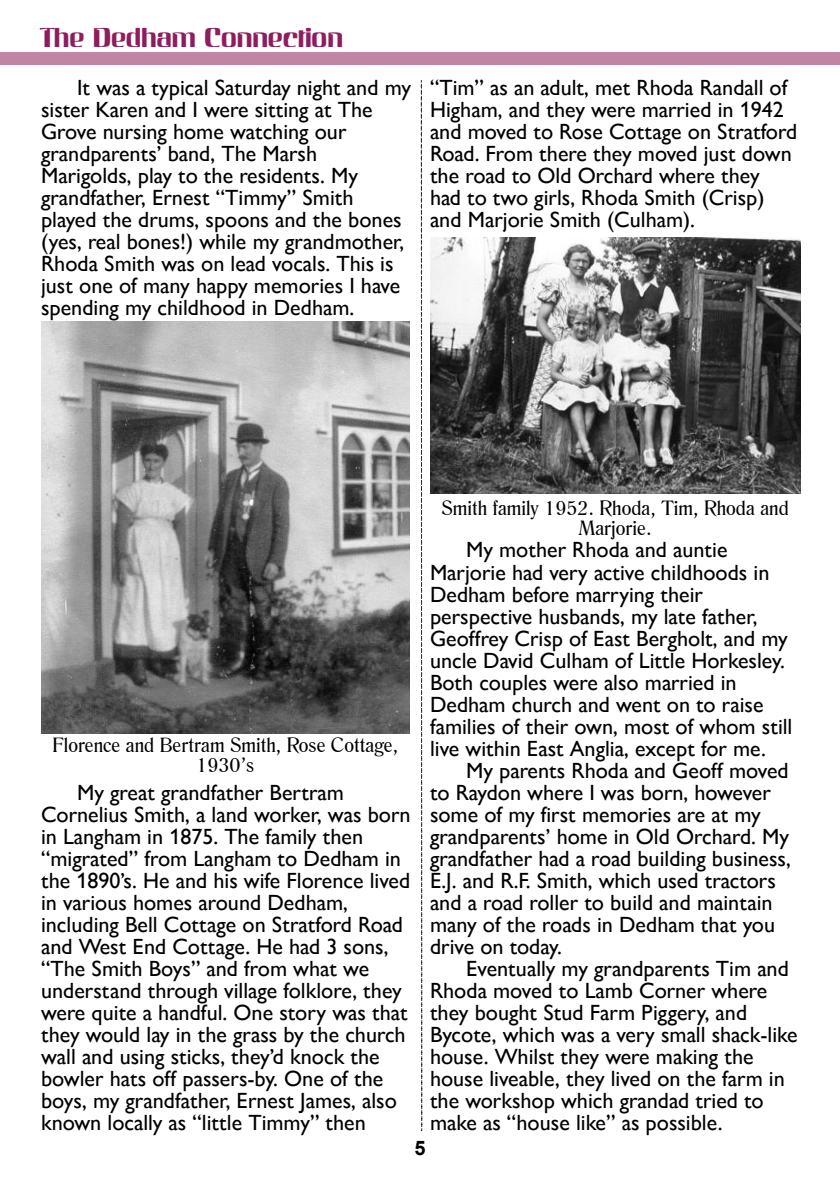
<style>
.page{position:relative;width:840px;height:1191px;background:#fff}
.page>*{position:absolute;margin:0;border:0;box-sizing:border-box;transform-origin:0 0}
.t1{font:26px "Invers SF";letter-spacing:-.01em;color:#8f1d5e}
.t2{font:22px/22px "Gill Sans Nova";color:#000}
.t3{font:20px/20px "Romana BT";color:#000;text-align:center}
.t4{font:700 20px "Arial";color:#000}
</style>
<div class="page">
<img style="left:41px;top:322px;width:368px;height:411px">
<div style="left:0;top:52px;width:839px;height:12px;background:#c184a3"></div>
<svg style="left:420px;top:79px;width:2px;height:1052px"></svg>
<img style="left:430px;top:237px;width:370px;height:256px">
<p class="t1" style="left:40px;top:23px;width:304px">The Dedham Connection</p>
<p class="t2" style="left:41px;top:79px;width:371px;text-indent:36px">It was a typical Saturday night and my sister Karen and I were sitting at The Grove nursing home watching our grandparents’ band, The Marsh Marigolds, play to the residents. My grandfather, Ernest “Timmy” Smith played the drums, spoons and the bones (yes, real bones!) while my grandmother, Rhoda Smith was on lead vocals. This is just one of many happy memories I have spending my childhood in Dedham.</p>
<p class="t2" style="left:430px;top:79px;width:368px">“Tim” as an adult, met Rhoda Randall of Higham, and they were married in 1942 and moved to Rose Cottage on Stratford Road. From there they moved just down the road to Old Orchard where they<br>had to two girls, Rhoda Smith (Crisp) and Marjorie Smith (Culham).</p>
<p class="t3" style="left:52px;top:737px;width:347px">Florence and Bertram Smith, Rose Cottage,<br>1930’s</p>
<p class="t2" style="left:41px;top:783px;width:370px;text-indent:36px">My great grandfather Bertram Cornelius Smith, a land worker, was born in Langham in 1875. The family then “migrated” from Langham to Dedham in the 1890’s. He and his wife Florence lived in various homes around Dedham, including Bell Cottage on Stratford Road and West End Cottage. He had 3 sons, “The Smith Boys” and from what we understand through village folklore, they were quite a handful. One story was that they would lay in the grass by the church wall and using sticks, they’d knock the bowler hats off passers-by. One of the boys, my grandfather, Ernest James, also known locally as “little Timmy” then</p>
<p class="t3" style="left:441px;top:500px;width:348px">Smith family 1952. Rhoda, Tim, Rhoda and<br>Marjorie.</p>
<p class="t2" style="left:430px;top:541px;width:364px;text-indent:36px">My mother Rhoda and auntie Marjorie had very active childhoods in Dedham before marrying their perspective husbands, my late father, Geoffrey Crisp of East Bergholt, and my uncle David Culham of Little Horkesley.<br>Both couples were also married in Dedham church and went on to raise families of their own, most of whom still live within East Anglia, except for me.</p>
<p class="t2" style="left:430px;top:761px;width:362px;text-indent:36px">My parents Rhoda and Geoff moved to Raydon where I was born, however some of my first memories are at my grandparents’ home in Old Orchard. My grandfather had a road building business, E.J. and R.F. Smith, which used tractors and a road roller to build and maintain many of the roads in Dedham that you drive on today.</p>
<p class="t2" style="left:430px;top:959px;width:369px;text-indent:36px">Eventually my grandparents Tim and Rhoda moved to Lamb Corner where they bought Stud Farm Piggery, and Bycote, which was a very small shack-like house. Whilst they were making the house liveable, they lived on the farm in the workshop which grandad tried to make as “house like” as possible.</p>
<p class="t4" style="left:414px;top:1140px;width:13px">5</p>
</div>
